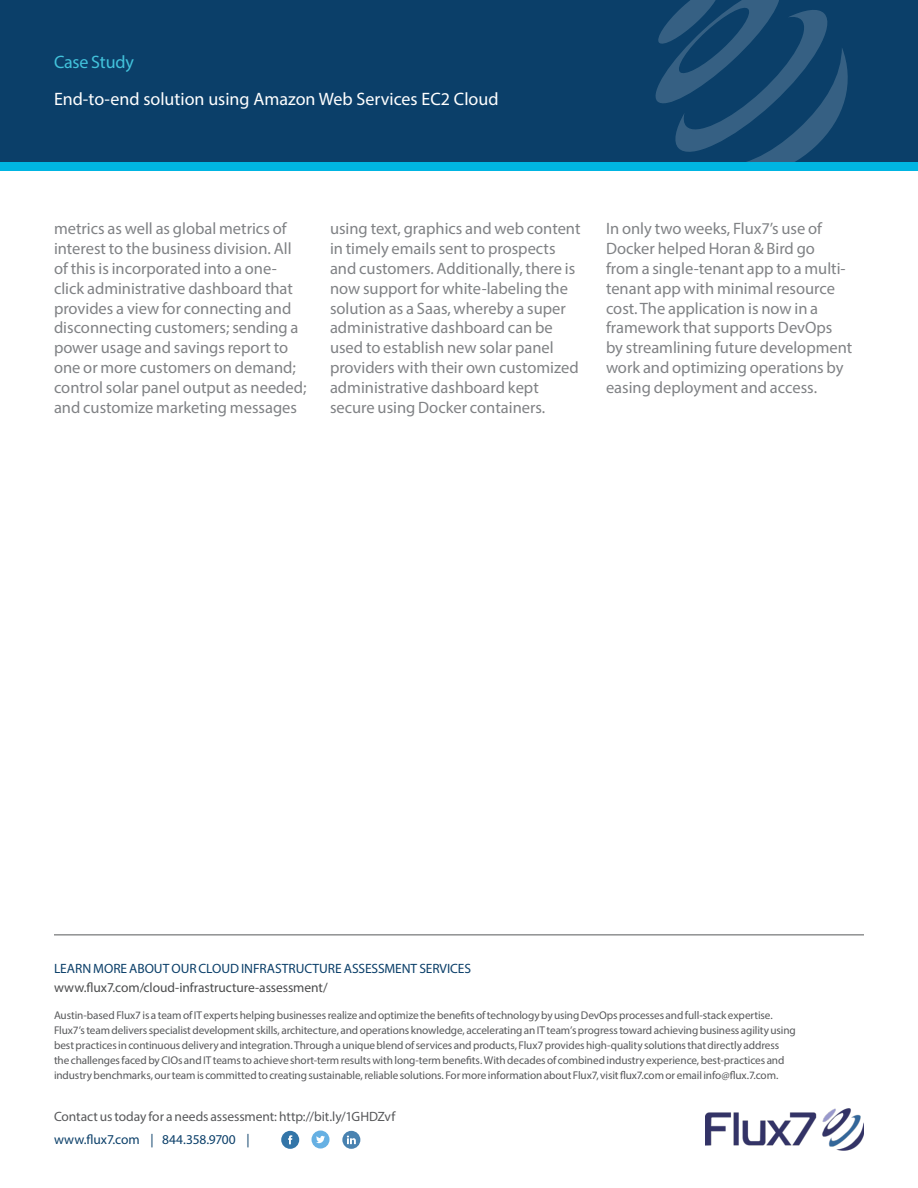
<style>
.page{position:relative;width:918px;height:1188px;background:#fff}
.page>*{position:absolute;margin:0;border:0;box-sizing:border-box;transform-origin:0 0}
.headline_sub_large{font:18px "Myriad Pro";color:#fff}
.product_title{font:18px "Myriad Pro";letter-spacing:-.01em;color:#42c3dc}
.body_regular{font:16.5px/19.8px "Myriad Pro";color:#808285}
.body_large{font:13.5px "Myriad Pro";letter-spacing:-.005em;color:#0b3f69}
.body_large-2{font:13.5px "Myriad Pro";letter-spacing:-.005em;color:#57585a}
.body_large-3{font:13.5px "Myriad Pro";letter-spacing:-.005em;color:#4b4c4d}
.body_large-4{font:11.25px/15px "Myriad Pro";letter-spacing:-.01em;color:#57585a}
</style>
<div class="page">
<div style="left:0;top:0;width:918px;height:162px;background:#0b3f69"></div>
<svg style="left:655px;top:0;width:193px;height:162px"></svg>
<div style="left:210px;top:162px;width:93px;height:9px;background:#00b5e2"></div>
<div style="left:7px;top:162px;width:62px;height:9px;background:#00b5e2"></div>
<div style="left:0;top:162px;width:21px;height:9px;background:#00b5e2"></div>
<div style="left:63px;top:162px;width:16px;height:9px;background:#00b5e2"></div>
<div style="left:275px;top:162px;width:93px;height:9px;background:#00b5e2"></div>
<div style="left:387px;top:162px;width:94px;height:9px;background:#00b5e2"></div>
<div style="left:539px;top:162px;width:93px;height:9px;background:#00b5e2"></div>
<div style="left:838px;top:162px;width:80px;height:9px;background:#00b5e2"></div>
<div style="left:759px;top:162px;width:93px;height:9px;background:#00b5e2"></div>
<div style="left:609px;top:162px;width:74px;height:9px;background:#00b5e2"></div>
<div style="left:79px;top:162px;width:20px;height:9px;background:#00b5e2"></div>
<div style="left:683px;top:162px;width:62px;height:9px;background:#00b5e2"></div>
<div style="left:98px;top:162px;width:115px;height:9px;background:#00b5e2"></div>
<div style="left:473px;top:162px;width:43px;height:9px;background:#00b5e2"></div>
<div style="left:356px;top:162px;width:94px;height:9px;background:#00b5e2"></div>
<div style="left:743px;top:162px;width:18px;height:9px;background:#00b5e2"></div>
<div style="left:516px;top:162px;width:25px;height:9px;background:#00b5e2"></div>
<hr style="left:54px;top:934px;width:810px;height:1px;background:#57585a">
<img style="left:705px;top:1108px;width:159px;height:42px">
<svg style="left:281px;top:1131px;width:18px;height:18px"></svg>
<svg style="left:312px;top:1131px;width:18px;height:18px"></svg>
<svg style="left:342px;top:1131px;width:18px;height:18px"></svg>
<p class="product_title" style="left:54px;top:50px;width:81px">Case Study</p>
<p class="headline_sub_large" style="left:54px;top:88px;width:446px">End-to-end solution using Amazon Web Services EC2 Cloud</p>
<p class="body_regular" style="left:54px;top:219px;width:254px">metrics as well as global metrics of interest to the business division. All of this is incorporated into a one&shy;click administrative dashboard that provides a view for connecting and disconnecting customers; sending a power usage and savings report to one or more customers on demand; control solar panel output as needed; and customize marketing messages</p>
<p class="body_regular" style="left:330px;top:219px;width:252px">using text, graphics and web content in timely emails sent to prospects and customers. Additionally, there is now support for white-labeling the solution as a Saas, whereby a super administrative dashboard can be used to establish new solar panel providers with their own customized administrative dashboard kept secure using Docker containers.</p>
<p class="body_regular" style="left:606px;top:219px;width:248px">In only two weeks, Flux7’s use of<br>Docker helped Horan &amp; Bird go<br>from a single-tenant app to a multi&shy;tenant app with minimal resource cost. The application is now in a framework that supports DevOps by streamlining future development work and optimizing operations by easing deployment and access.</p>
<p class="body_large" style="left:54px;top:960px;width:419px">LEARN MORE ABOUT OUR CLOUD INFRASTRUCTURE ASSESSMENT SERVICES</p>
<p class="body_large-3" style="left:54px;top:980px;width:275px">www.flux7.com/cloud-infrastructure-assessment/</p>
<p class="body_large-4" style="left:54px;top:1007px;width:743px">Austin-based Flux7 is a team of IT experts helping businesses realize and optimize the benefits of technology by using DevOps processes and full-stack expertise.<br>Flux7’s team delivers specialist development skills, architecture, and operations knowledge, accelerating an IT team’s progress toward achieving business agility using best practices in continuous delivery and integration. Through a unique blend of services and products, Flux7 provides high-quality solutions that directly address the challenges faced by CIOs and IT teams to achieve short-term results with long-term benefits. With decades of combined industry experience, best-practices and industry benchmarks, our team is committed to creating sustainable, reliable solutions. For more information about Flux7, visit flux7.com or email info@flux.7.com.</p>
<p class="body_large-2" style="left:54px;top:1108px;width:343px">Contact us today for a needs assessment: http://bit.ly/1GHDZvf</p>
<p class="body_large" style="left:54px;top:1131px;width:197px">www.flux7.com | 844.358.9700 |</p>
</div>
